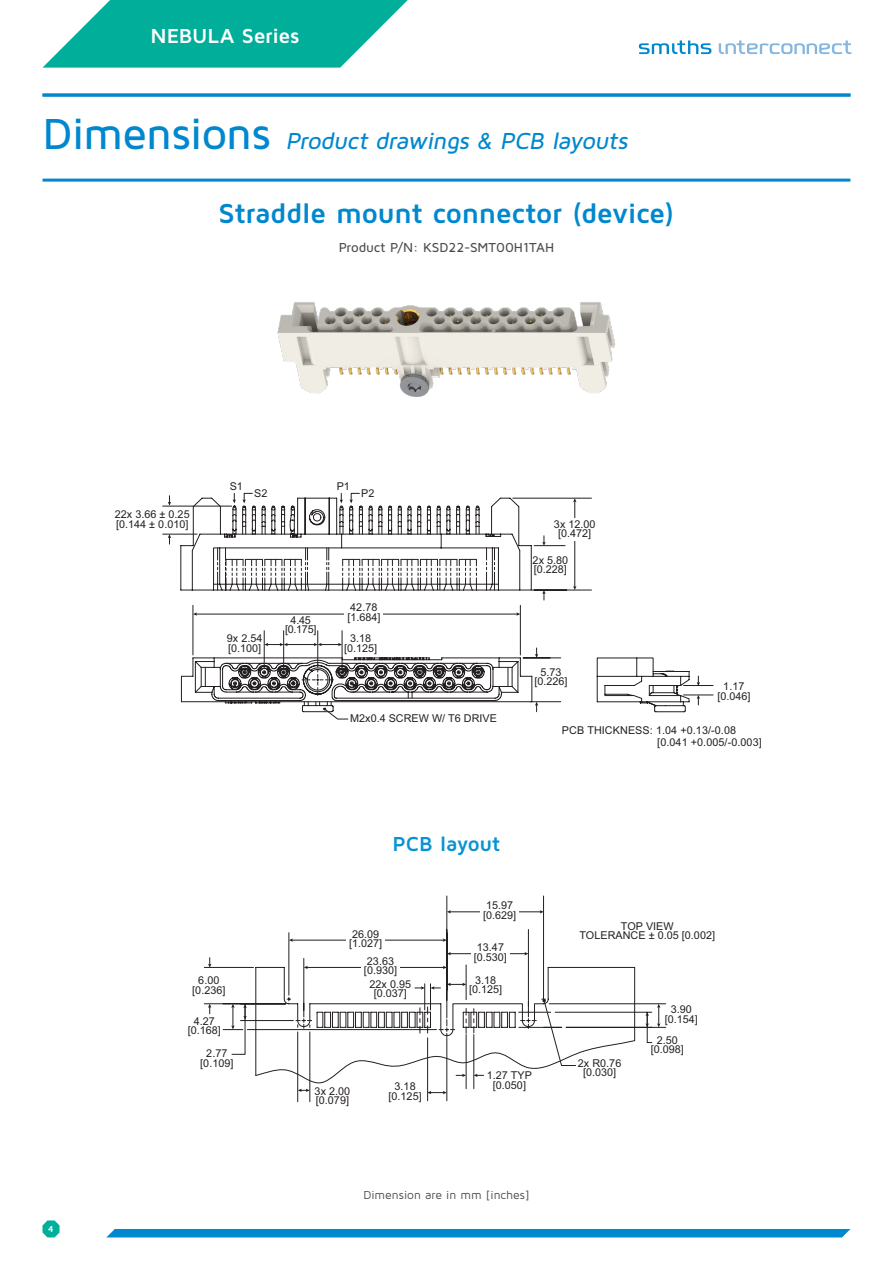
<style>
.page{position:relative;width:893px;height:1263px;background:#fff}
.page>*{position:absolute;margin:0;border:0;box-sizing:border-box;transform-origin:0 0}
.Titolo_2{font:700 28.5px "Maven Pro";letter-spacing:-.015em;color:#0088ce}
.Titolo_1{font:italic 500 24px "Maven Pro";color:#0088ce}
.t1{font:700 21px "Maven Pro";letter-spacing:-.01em;color:#fff}
.Titolo_3{font:700 21px "Maven Pro";letter-spacing:-.01em;color:#0693d4}
.Testo{font:500 13.5px "Maven Pro";color:#4b4c4d}
.Notes_body_copy_flus{font:12px "Maven Pro";color:#4b4c4d}
.t2{font:10.8px/9.4px "Arial";letter-spacing:.005em;color:#231f20;text-align:center}
.t3{font:700 9px "Maven Pro";color:#fff}
.s1{font-style:normal;font-size:45px}
</style>
<div class="page">
<svg style="left:43px;top:0;width:365px;height:68px"></svg>
<svg style="left:43px;top:1220px;width:17px;height:17px"></svg>
<div style="left:107px;top:1229px;width:743px;height:8px;background:#0088ce"></div>
<svg style="left:639px;top:40px;width:72px;height:14px"></svg>
<svg style="left:719px;top:40px;width:132px;height:14px"></svg>
<hr style="left:43px;top:179px;width:807px;height:3px;background:#0088ce">
<hr style="left:43px;top:94px;width:807px;height:3px;background:#0088ce">
<img style="left:277px;top:302px;width:339px;height:95px">
<hr style="left:574px;top:501px;width:1px;height:86px;background:#231f20">
<div style="left:556px;top:518px;width:38px;height:23px;background:#fff"></div>
<hr style="left:534px;top:545px;width:31px;height:1px;background:#231f20">
<hr style="left:532px;top:590px;width:59px;height:1px;background:#231f20">
<hr style="left:513px;top:498px;width:78px;height:1px;background:#231f20">
<svg style="left:162px;top:493px;width:399px;height:227px"></svg>
<svg style="left:596px;top:657px;width:117px;height:56px"></svg>
<svg style="left:204px;top:896px;width:463px;height:206px"></svg>
<svg style="left:208px;top:958px;width:3px;height:10px"></svg>
<svg style="left:208px;top:1004px;width:3px;height:10px"></svg>
<svg style="left:231px;top:1004px;width:4px;height:25px"></svg>
<svg style="left:243px;top:1004px;width:4px;height:16px"></svg>
<hr style="left:292px;top:940px;width:152px;height:1px;background:#231f20">
<svg style="left:289px;top:938px;width:4px;height:4px"></svg>
<svg style="left:443px;top:938px;width:4px;height:4px"></svg>
<div style="left:346px;top:929px;width:38px;height:22px;background:#fff"></div>
<div style="left:361px;top:956px;width:38px;height:22px;background:#fff"></div>
<hr style="left:450px;top:953px;width:76px;height:1px;background:#231f20">
<svg style="left:447px;top:952px;width:4px;height:3px"></svg>
<div style="left:471px;top:942px;width:38px;height:23px;background:#fff"></div>
<hr style="left:450px;top:911px;width:91px;height:1px;background:#231f20">
<svg style="left:447px;top:910px;width:4px;height:3px"></svg>
<svg style="left:540px;top:910px;width:4px;height:3px"></svg>
<div style="left:480px;top:901px;width:38px;height:22px;background:#fff"></div>
<svg style="left:255px;top:966px;width:381px;height:128px"></svg>
<svg style="left:645px;top:1012px;width:4px;height:15px"></svg>
<svg style="left:657px;top:1004px;width:3px;height:23px"></svg>
<h3 class="t1" style="left:151px;top:22px;width:151px">NEBULA Series</h3>
<p class="Titolo_1" style="left:43px;top:126px;width:592px"><span class="s1">D i m e n s i o n s</span> Product drawings &amp; PCB layouts</p>
<p class="Titolo_2" style="left:218px;top:195px;width:458px">Straddle mount connector (device)</p>
<p class="Testo" style="left:339px;top:239px;width:217px">Product P/N: KSD22-SMT00H1TAH</p>
<p class="t3" style="left:48px;top:1223px;width:7px">4</p>
<p class="t2" style="left:115px;top:510px;width:76px;text-align:left">22x 3.66 ± 0.25 [0.144 ± 0.010]</p>
<p class="t2" style="left:230px;top:482px;width:15px">S1</p>
<p class="t2" style="left:254px;top:488px;width:15px">S2</p>
<p class="t2" style="left:337px;top:482px;width:15px">P1</p>
<p class="t2" style="left:361px;top:488px;width:15px">P2</p>
<p class="t2" style="left:554px;top:519px;width:43px">3x 12.00 [0.472]</p>
<p class="t2" style="left:533px;top:555px;width:37px;text-align:left">2x 5.80 [0.228]</p>
<p class="t2" style="left:227px;top:634px;width:37px;text-align:left">9x 2.54 [0.100]</p>
<p class="t2" style="left:285px;top:616px;width:33px">4.45 [0.175]</p>
<p class="t2" style="left:347px;top:603px;width:35px;text-align:left">42.78 [1.684]</p>
<p class="t2" style="left:344px;top:634px;width:35px">3.18 [0.125]</p>
<p class="t2" style="left:350px;top:713px;width:148px">M2x0.4 SCREW W/ T6 DRIVE</p>
<p class="t2" style="left:534px;top:667px;width:35px">5.73 [0.226]</p>
<p class="t2" style="left:717px;top:682px;width:35px">1.17 [0.046]</p>
<p class="t2" style="left:657px;top:723px;width:106px;line-height:12.9px;text-align:left;text-indent:-95px">PCB THICKNESS: 1.04 +0.13/-0.08 [0.041 +0.005/-0.003]</p>
<p class="t2" style="left:192px;top:976px;width:35px">6.00 [0.236]</p>
<p class="t2" style="left:188px;top:1016px;width:35px">4.27 [0.168]</p>
<p class="t2" style="left:200px;top:1049px;width:35px">2.77 [0.109]</p>
<p class="Titolo_3" style="left:393px;top:830px;width:109px">PCB layout</p>
<p class="t2" style="left:483px;top:901px;width:35px;text-align:left">15.97 [0.629]</p>
<p class="t2" style="left:349px;top:929px;width:35px;text-align:left">26.09 [1.027]</p>
<p class="t2" style="left:364px;top:956px;width:35px;text-align:left">23.63 [0.930]</p>
<p class="t2" style="left:370px;top:979px;width:43px">22x 0.95 [0.037]</p>
<p class="t2" style="left:469px;top:975px;width:35px">3.18 [0.125]</p>
<p class="t2" style="left:474px;top:943px;width:35px;text-align:left">13.47 [0.530]</p>
<p class="t2" style="left:315px;top:1086px;width:37px;text-align:left">3x 2.00 [0.079]</p>
<p class="t2" style="left:388px;top:1082px;width:35px">3.18 [0.125]</p>
<p class="t2" style="left:487px;top:1071px;width:47px">1.27 TYP [0.050]</p>
<p class="Notes_body_copy_flus" style="left:363px;top:1187px;width:168px">Dimension are in mm [inches]</p>
<p class="t2" style="left:579px;top:921px;width:137px">TOP VIEW<br>TOLERANCE ± 0.05 [0.002]</p>
<p class="t2" style="left:665px;top:1005px;width:35px">3.90 [0.154]</p>
<p class="t2" style="left:578px;top:1058px;width:45px">2x R0.76 [0.030]</p>
<p class="t2" style="left:651px;top:1035px;width:35px">2.50 [0.098]</p>
</div>
